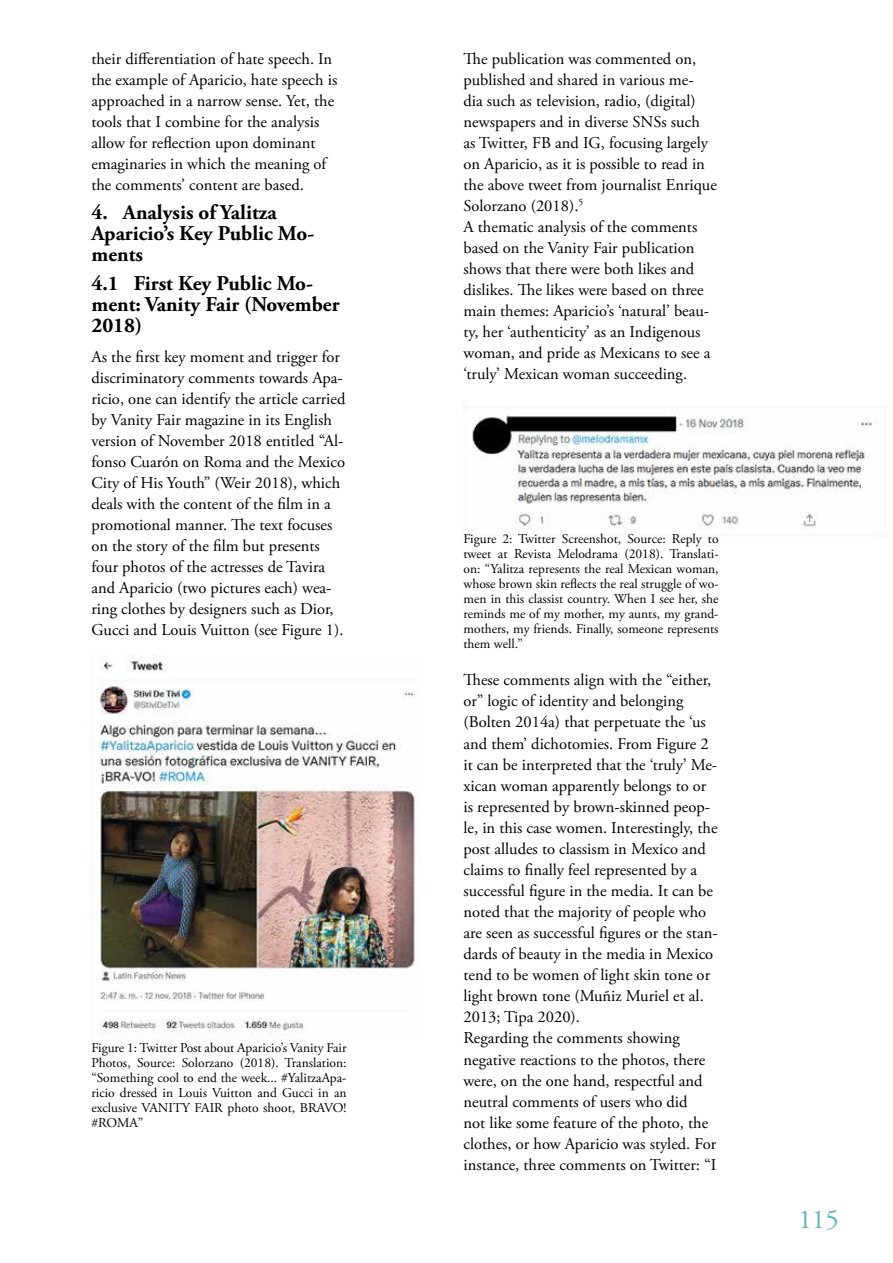
<style>
.page{position:relative;width:893px;height:1263px;background:#fff}
.page>*{position:absolute;margin:0;border:0;box-sizing:border-box;transform-origin:0 0}
.t1{font:27px "Adobe Garamond Pro";color:#5db5be}
.t2{font:700 21px/21px "Adobe Garamond Pro";color:#000}
.t3{font:16.5px/21px "Adobe Garamond Pro";color:#000}
.t4{font:13.5px/15px "Adobe Garamond Pro";color:#000;text-align:justify}
</style>
<div class="page">
<img style="left:91px;top:655px;width:329px;height:381px">
<img style="left:463px;top:412px;width:410px;height:124px">
<p class="t3" style="left:91px;top:48px;width:247px">their differentiation of hate speech. In the example of Aparicio, hate speech is approached in a narrow sense. Yet, the tools that I combine for the analysis allow for reflection upon dominant emaginaries in which the meaning of the comments’ content are based.</p>
<p class="t2" style="left:91px;top:202px;width:224px">4. Analysis of Yalitza<br>Aparicio’s Key Public Mo&shy;ments</p>
<p class="t2" style="left:91px;top:273px;width:250px">4.1 First Key Public Mo&shy;ment: Vanity Fair (November<br>2018)</p>
<p class="t3" style="left:91px;top:346px;width:256px">As the first key moment and trigger for discriminatory comments towards Apa&shy;ricio, one can identify the article carried by Vanity Fair magazine in its English version of November 2018 entitled “Al&shy;fonso Cuarón on Roma and the Mexico City of His Youth” (Weir 2018), which deals with the content of the film in a promotional manner. The text focuses on the story of the film but presents four photos of the actresses de Tavira and Aparicio (two pictures each) wea&shy;ring clothes by designers such as Dior, Gucci and Louis Vuitton (see Figure 1).</p>
<p class="t4" style="left:91px;top:1040px;width:257px">Figure 1: Twitter Post about Aparicio’s Vanity Fair Photos, Source: Solorzano (2018). Translation: “Something cool to end the week... #YalitzaApa&shy;ricio dressed in Louis Vuitton and Gucci in an exclusive VANITY FAIR photo shoot, BRAVO! #ROMA”</p>
<p class="t3" style="left:463px;top:48px;width:255px">The publication was commented on, published and shared in various me&shy;dia such as television, radio, (digital) newspapers and in diverse SNSs such<br>as Twitter, FB and IG, focusing largely on Aparicio, as it is possible to read in the above tweet from journalist Enrique Solorzano (2018).<sup>5<br></sup>A thematic analysis of the comments based on the Vanity Fair publication shows that there were both likes and dislikes. The likes were based on three main themes: Aparicio’s ‘natural’ beau&shy;ty, her ‘authenticity’ as an Indigenous woman, and pride as Mexicans to see a ‘truly’ Mexican woman succeeding.</p>
<p class="t4" style="left:463px;top:531px;width:257px">Figure 2: Twitter Screenshot, Source: Reply to tweet at Revista Melodrama (2018). Translati&shy;on: “Yalitza represents the real Mexican woman, whose brown skin reflects the real struggle of wo&shy;men in this classist country. When I see her, she reminds me of my mother, my aunts, my grand&shy;mothers, my friends. Finally, someone represents them well.”</p>
<p class="t3" style="left:463px;top:670px;width:256px">These comments align with the “either, or” logic of identity and belonging (Bolten 2014a) that perpetuate the ‘us and them’ dichotomies. From Figure 2 it can be interpreted that the ‘truly’ Me&shy;xican woman apparently belongs to or is represented by brown-skinned peop&shy;le, in this case women. Interestingly, the post alludes to classism in Mexico and claims to finally feel represented by a successful figure in the media. It can be noted that the majority of people who are seen as successful figures or the stan&shy;dards of beauty in the media in Mexico tend to be women of light skin tone or light brown tone (Muñiz Muriel et al.<br>2013; Tipa 2020).<br>Regarding the comments showing negative reactions to the photos, there were, on the one hand, respectful and neutral comments of users who did<br>not like some feature of the photo, the clothes, or how Aparicio was styled. For instance, three comments on Twitter: “I</p>
<h1 class="t1" style="left:798px;top:1203px;width:42px">115</h1>
</div>
